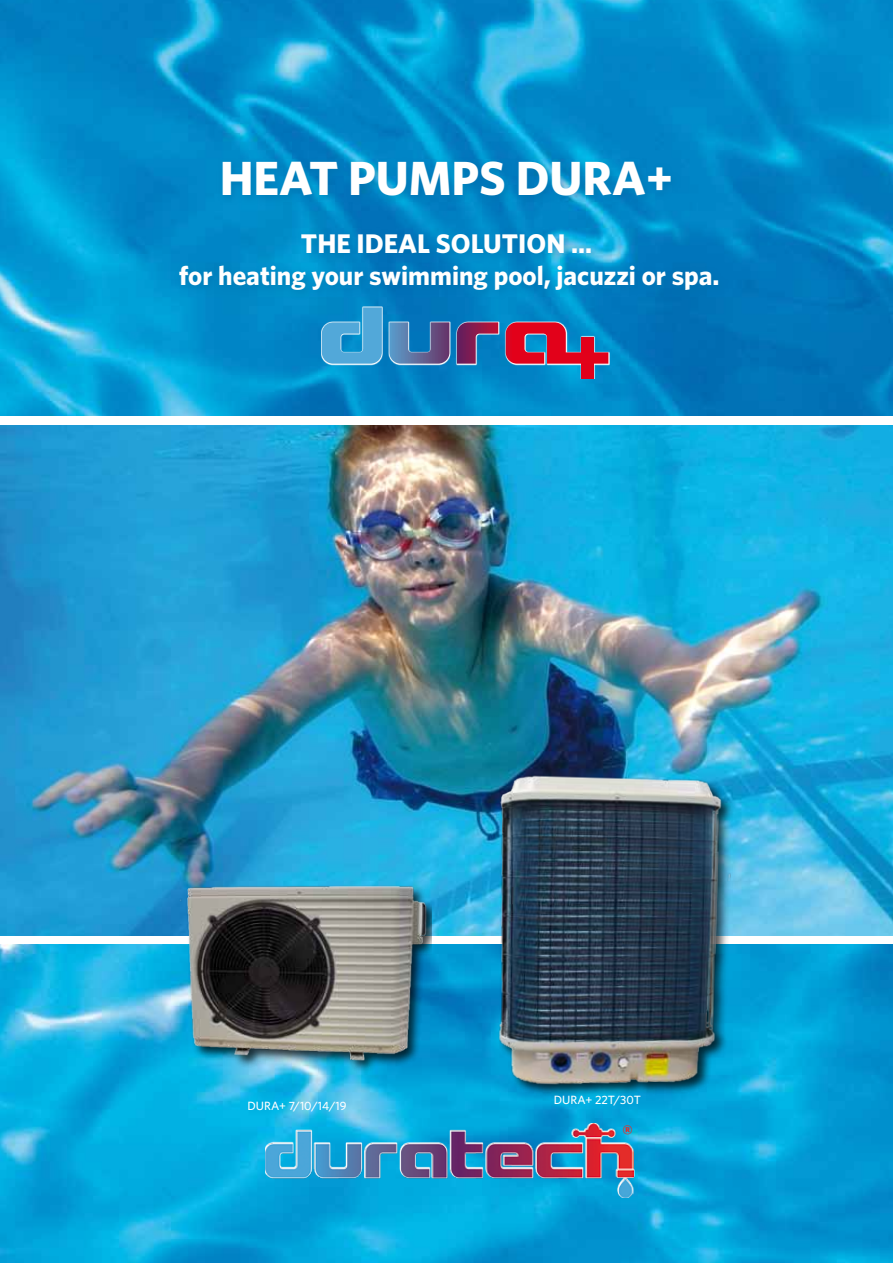
<style>
.page{position:relative;width:893px;height:1263px;background:#fff}
.page>*{position:absolute;margin:0;border:0;box-sizing:border-box;transform-origin:0 0}
.t1{font:700 48px "Whitney";color:#fff}
.t2{font:700 27px/32.4px "Whitney";color:#fff;text-align:center}
.t3{font:700 19.5px "Whitney";color:#e42c29}
.t4{font:500 12px "Whitney";color:#fff}
</style>
<div class="page">
<img style="left:0;top:0;width:893px;height:1263px">
<div style="left:0;top:417px;width:893px;height:527px;background:#fff"></div>
<img style="left:0;top:425px;width:893px;height:510px">
<div style="left:174px;top:156px;width:554px;height:144px;background:#006ea7;opacity:.56"></div>
<div style="left:181px;top:884px;width:250px;height:189px;background:#000;opacity:.75"></div>
<img style="left:175px;top:881px;width:256px;height:181px">
<img style="left:481px;top:769px;width:258px;height:328px">
<img style="left:265px;top:1123px;width:369px;height:74px">
<svg style="left:321px;top:307px;width:288px;height:72px;background:#108dc9"></svg>
<div style="left:581px;top:337px;width:12px;height:41px;background:#e2001a"></div>
<svg style="left:322px;top:307px;width:286px;height:57px;background:#4e70a3"></svg>
<h1 class="t1" style="left:220px;top:150px;width:455px">HEAT PUMPS DURA+</h1>
<p class="t2" style="left:179px;top:227px;width:542px">THE IDEAL SOLUTION …<br>for heating your swimming pool, jacuzzi or spa.</p>
<p class="t4" style="left:247px;top:1099px;width:101px">DURA+ 7/10/14/19</p>
<p class="t4" style="left:554px;top:1092px;width:89px">DURA+ 22T/30T</p>
<p class="t3" style="left:622px;top:1120px;width:12px">®</p>
</div>
